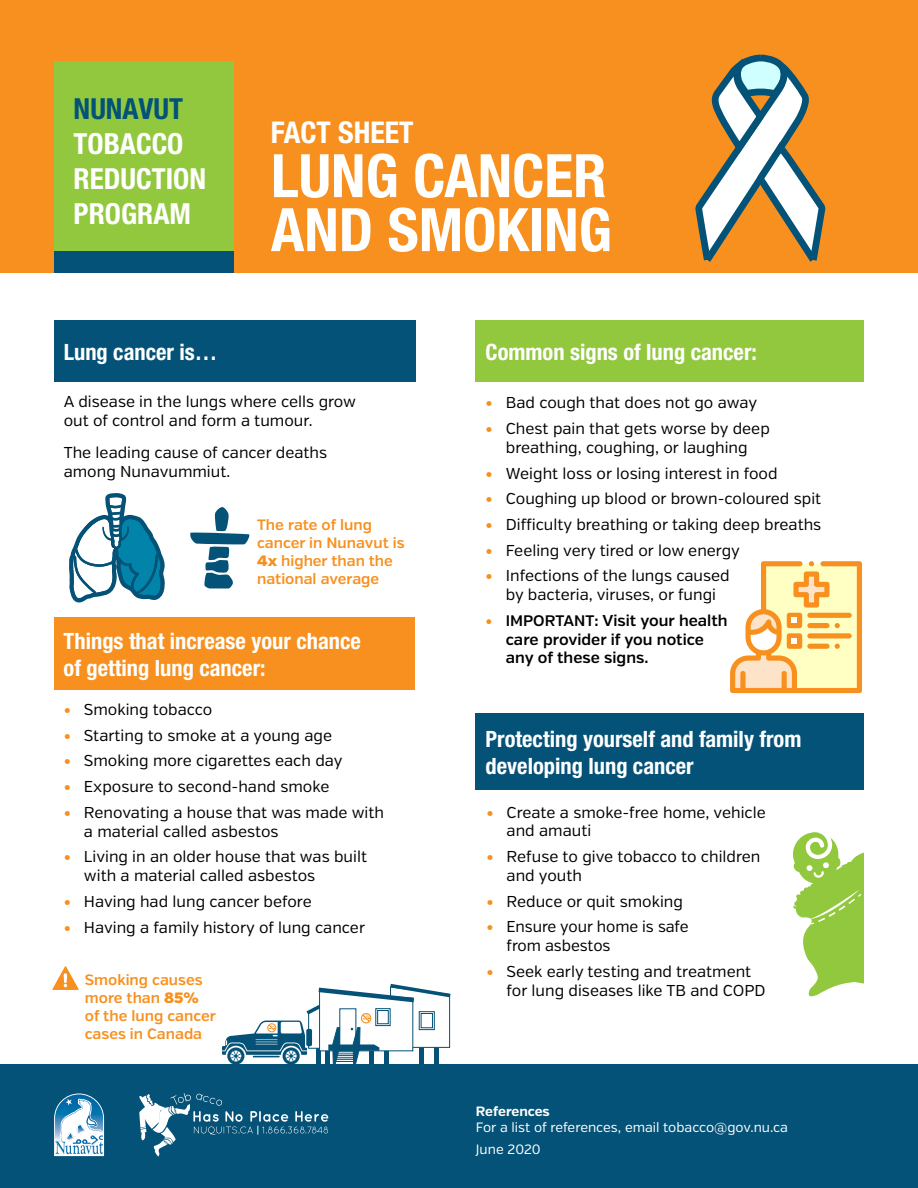
<style>
.page{position:relative;width:918px;height:1188px;background:#fff}
.page>*{position:absolute;margin:0;border:0;box-sizing:border-box;transform-origin:0 0}
.t1{font:700 condensed 60px/54px "Helvetica Neue";color:#fff}
.t2{font:700 condensed 30px "Helvetica Neue";color:#fff}
.t3{font:700 condensed 29.1px/35px "Helvetica Neue";color:#fff}
.t4{font:700 condensed 29.1px "Helvetica Neue";color:#045277}
.t5{font:700 condensed 22.5px/27px "Helvetica Neue";color:#fff}
.t6{font:15.75px/18.9px "Verb";color:#000}
.t7{font:600 15.75px/18.9px "Verb";color:#000}
.t8{font:600 15px/18px "Verb";color:#f7901e}
.t9{font:13.5px/21.6px "Verb";color:#fff}
.t10{font:700 13.5px "Verb";color:#fff}
.s1{font-weight:900}
.s2{font-weight:700;color:#f7901e}
.s3{font-weight:700;font-size:15.3px;color:#f7901e}
.s4{font-size:15.3px}
</style>
<div class="page">
<div style="left:0;top:1064px;width:918px;height:124px;background:#045277"></div>
<div style="left:0;top:0;width:918px;height:273px;background:#f7901e"></div>
<div style="left:54px;top:61px;width:179px;height:212px;background:#92c83e"></div>
<div style="left:54px;top:251px;width:179px;height:22px;background:#045277"></div>
<svg style="left:695px;top:54px;width:131px;height:208px"></svg>
<svg style="left:139px;top:1093px;width:189px;height:64px"></svg>
<div style="left:54px;top:320px;width:361px;height:62px;background:#045277"></div>
<div style="left:54px;top:617px;width:361px;height:73px;background:#f7901e"></div>
<div style="left:476px;top:320px;width:388px;height:62px;background:#92c83e"></div>
<svg style="left:69px;top:493px;width:96px;height:110px"></svg>
<div style="left:476px;top:713px;width:388px;height:77px;background:#045277"></div>
<svg style="left:222px;top:984px;width:229px;height:80px"></svg>
<svg style="left:793px;top:832px;width:71px;height:165px"></svg>
<svg style="left:52px;top:966px;width:27px;height:24px"></svg>
<svg style="left:190px;top:507px;width:60px;height:82px"></svg>
<svg style="left:730px;top:561px;width:132px;height:132px"></svg>
<svg style="left:54px;top:1093px;width:51px;height:64px;background:#8db8d1"></svg>
<h3 class="t4" style="left:74px;top:91px;width:111px">NUNAVUT</h3>
<h3 class="t3" style="left:74px;top:126px;width:134px">TOBACCO<br>REDUCTION<br>PROGRAM</h3>
<h3 class="t5" style="left:64px;top:338px;width:155px">Lung cancer is…</h3>
<h2 class="t2" style="left:271px;top:114px;width:144px">FACT SHEET</h2>
<h1 class="t1" style="left:271px;top:148px;width:343px">LUNG CANCER<br>AND SMOKING</h1>
<h3 class="t5" style="left:486px;top:338px;width:273px">Common signs of lung cancer:</h3>
<p class="t6" style="left:64px;top:392px;width:294px">A disease in the lungs where cells grow out of control and form a tumour.</p>
<p class="t6" style="left:64px;top:444px;width:265px">The leading cause of cancer deaths among Nunavummiut.</p>
<p class="t8" style="left:257px;top:516px;width:149px">The rate of lung cancer in Nunavut is<br><span class="s1">4x</span> higher than the national average</p>
<h3 class="t5" style="left:64px;top:627px;width:299px">Things that increase your chance of getting lung cancer:</h3>
<p class="t6" style="left:64px;top:700px;width:150px"><span class="s2">•</span> Smoking tobacco</p>
<p class="t6" style="left:64px;top:726px;width:270px"><span class="s2">•</span> Starting to smoke at a young age</p>
<p class="t6" style="left:64px;top:752px;width:280px"><span class="s2">•</span> Smoking more cigarettes each day</p>
<p class="t6" style="left:64px;top:777px;width:267px"><span class="s2">•</span> Exposure to second-hand smoke</p>
<p class="t6" style="left:84px;top:803px;width:302px;text-indent:-20px"><span class="s2">•</span> Renovating a house that was made with a material called asbestos</p>
<p class="t6" style="left:84px;top:848px;width:285px;text-indent:-20px"><span class="s2">•</span> Living in an older house that was built with a material called asbestos</p>
<p class="t6" style="left:64px;top:892px;width:250px"><span class="s2">•</span> Having had lung cancer before</p>
<p class="t6" style="left:64px;top:918px;width:303px"><span class="s2">•</span> Having a family history of lung cancer</p>
<p class="t8" style="left:85px;top:971px;width:132px">Smoking causes more than <span class="s1">85% </span>of the lung cancer cases in Canada</p>
<p class="t6" style="left:486px;top:394px;width:273px"><span class="s2">•</span> Bad cough that does not go away</p>
<p class="t6" style="left:486px;top:419px;width:286px;text-align:center"><span class="s2">•</span> Chest pain that gets worse by deep breathing, coughing, or laughing</p>
<p class="t6" style="left:486px;top:464px;width:294px"><span class="s2">•</span> Weight loss or losing interest in food</p>
<p class="t6" style="left:486px;top:490px;width:337px"><span class="s2">•</span> Coughing up blood or brown-coloured spit</p>
<p class="t6" style="left:486px;top:515px;width:337px"><span class="s2">•</span> Difficulty breathing or taking deep breaths</p>
<p class="t6" style="left:486px;top:541px;width:256px"><span class="s2">•</span> Feeling very tired or low energy</p>
<p class="t6" style="left:486px;top:566px;width:246px;text-align:center"><span class="s2">•</span> Infections of the lungs caused by bacteria, viruses, or fungi</p>
<p class="t7" style="left:506px;top:611px;width:223px;text-indent:-20px"><span class="s3">•</span> <span class="s4">IMPORTANT</span>: Visit your health care provider if you notice any of these signs.</p>
<h3 class="t5" style="left:486px;top:725px;width:317px">Protecting yourself and family from developing lung cancer</h3>
<p class="t6" style="left:507px;top:803px;width:261px;text-indent:-20px"><span class="s2">•</span> Create a smoke-free home, vehicle and amauti</p>
<p class="t6" style="left:507px;top:847px;width:255px;text-indent:-20px"><span class="s2">•</span> Refuse to give tobacco to children and youth</p>
<p class="t6" style="left:486px;top:892px;width:198px"><span class="s2">•</span> Reduce or quit smoking</p>
<p class="t6" style="left:507px;top:918px;width:184px;text-indent:-20px"><span class="s2">•</span> Ensure your home is safe from asbestos</p>
<p class="t6" style="left:507px;top:962px;width:261px;text-indent:-20px"><span class="s2">•</span> Seek early testing and treatment for lung diseases like TB and COPD</p>
<p class="t10" style="left:476px;top:1103px;width:75px">References</p>
<p class="t9" style="left:476px;top:1117px;width:314px">For a list of references, email tobacco@gov.nu.ca<br>June 2020</p>
</div>
